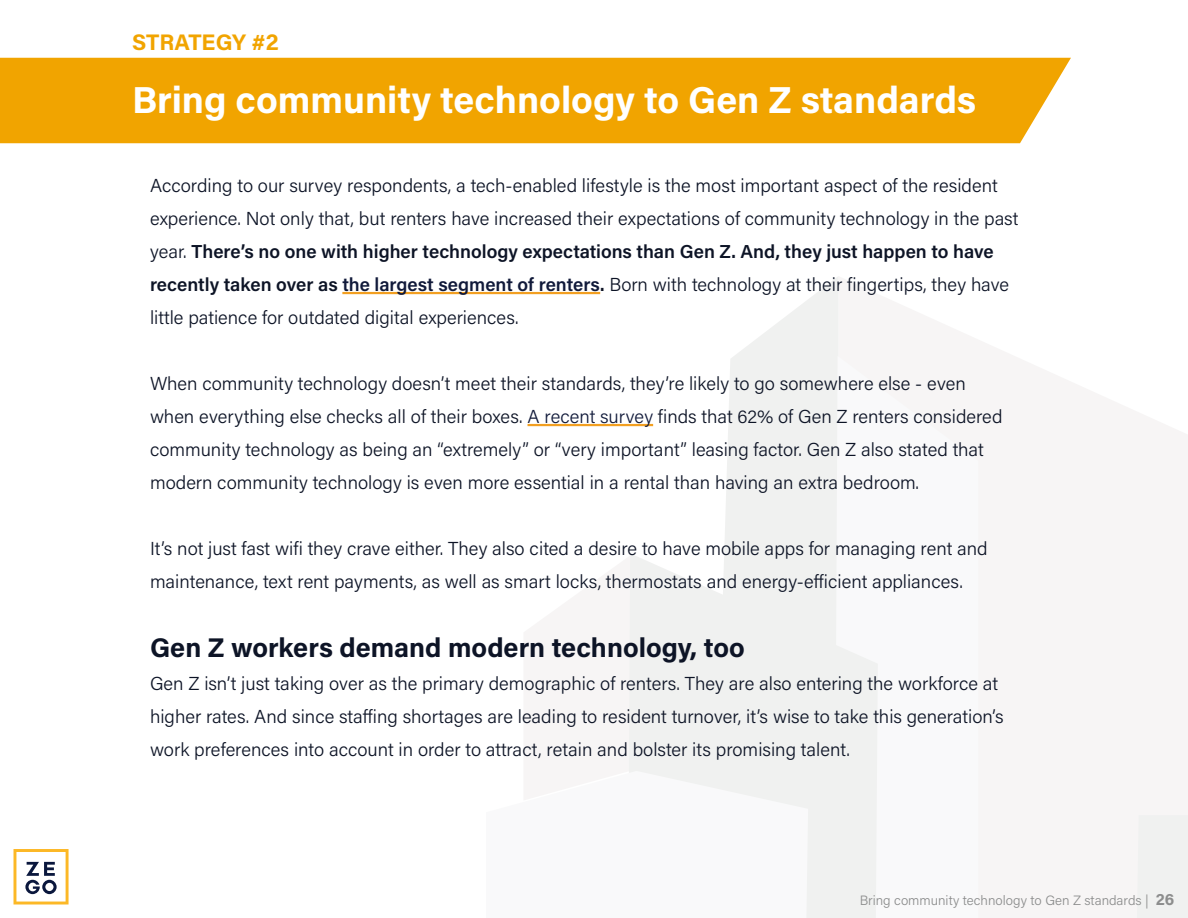
<style>
.page{position:relative;width:1188px;height:918px;background:#fff}
.page>*{position:absolute;margin:0;border:0;box-sizing:border-box;transform-origin:0 0}
.t1{font:700 37.5px "Acumin Pro";color:#fff}
.t2{font:700 27px "Acumin Pro";color:#0d1426}
.t3{font:700 22.5px "Acumin Pro";color:#f1a400}
.t4{font:300 18.75px/33px "Acumin Pro";color:#0d1426}
.t5{font:300 13.5px "Acumin Pro";color:#8c8d8d}
.s1{font-weight:600}
.s2{font-weight:600;color:#111a3a}
.s3{color:#111a3a}
.s4{font-weight:700;font-size:16.5px}
</style>
<div class="page">
<svg style="left:724px;top:277px;width:114px;height:276px;fill:#f0f1f0"></svg>
<svg style="left:835px;top:356px;width:3px;height:197px"></svg>
<div style="left:1137px;top:815px;width:51px;height:103px;background:#f0f1f0"></div>
<svg style="left:628px;top:553px;width:250px;height:365px;fill:#f0f1f0"></svg>
<svg style="left:628px;top:771px;width:180px;height:147px"></svg>
<svg style="left:14px;top:849px;width:55px;height:55px"></svg>
<hr style="left:342px;top:292px;width:258px;height:2px;background:#f29f21">
<hr style="left:528px;top:424px;width:125px;height:2px;background:#f29f21">
<div style="left:0;top:58px;width:1071px;height:85px;background:#f1a400"></div>
<p class="t3" style="left:132px;top:26px;width:148px">STRATEGY #2</p>
<h1 class="t1" style="left:132px;top:73px;width:846px">Bring community technology to Gen Z standards</h1>
<p class="t4" style="left:150px;top:168px;width:870px">According to our survey respondents, a tech-enabled lifestyle is the most important aspect of the resident experience. Not only that, but renters have increased their expectations of community technology in the past year. <span class="s1">There’s no one with higher technology expectations than Gen Z. And, they just happen to have recently taken over as</span> <span class="s2">the largest segment of renters</span><span class="s1">.</span> Born with technology at their fingertips, they have little patience for outdated digital experiences.</p>
<p class="t4" style="left:150px;top:366px;width:854px">When community technology doesn’t meet their standards, they’re likely to go somewhere else - even when everything else checks all of their boxes. <span class="s3">A recent survey</span> finds that 62% of Gen Z renters considered community technology as being an “extremely” or “very important” leasing factor. Gen Z also stated that modern community technology is even more essential in a rental than having an extra bedroom.</p>
<p class="t4" style="left:150px;top:531px;width:839px">It’s not just fast wifi they crave either. They also cited a desire to have mobile apps for managing rent and maintenance, text rent payments, as well as smart locks, thermostats and energy-efficient appliances.</p>
<h2 class="t2" style="left:150px;top:629px;width:596px">Gen Z workers demand modern technology, too</h2>
<p class="t4" style="left:150px;top:666px;width:855px">Gen Z isn’t just taking over as the primary demographic of renters. They are also entering the workforce at higher rates. And since staffing shortages are leading to resident turnover, it’s wise to take this generation’s work preferences into account in order to attract, retain and bolster its promising talent.</p>
<p class="t5" style="left:860px;top:890px;width:316px">Bring community technology to Gen Z standards | <span class="s4">26</span></p>
</div>
